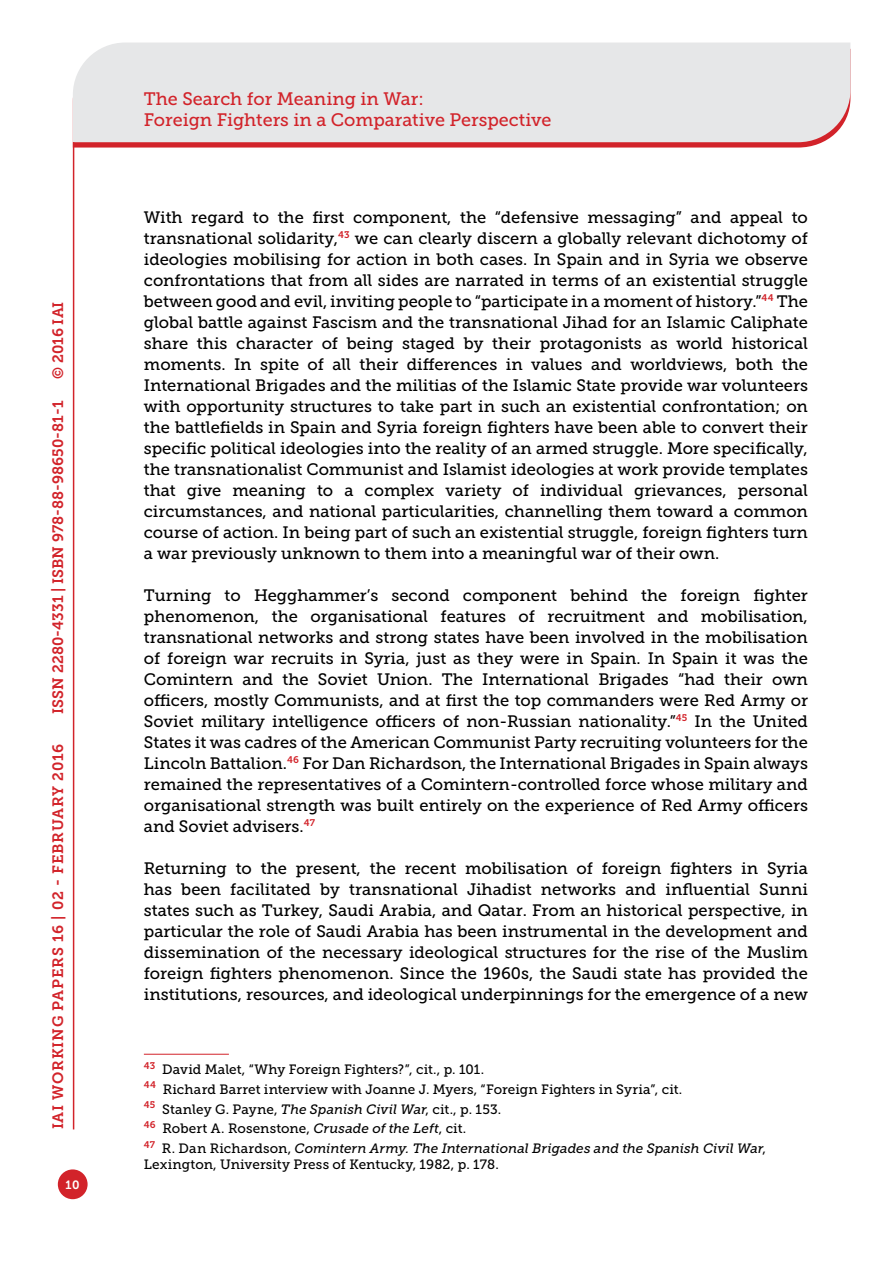
<style>
.page{position:relative;width:893px;height:1263px;background:#fff}
.page>*{position:absolute;margin:0;border:0;box-sizing:border-box;transform-origin:0 0}
.t1{font:18px/21.6px "Museo Slab 500";color:#d2232a}
.t2{font:16.5px/21px "Museo Slab 500";color:#000;text-align:justify}
.t3{font:15px "Museo Slab 700";letter-spacing:.005em;color:#d2232a}
.t4{font:15px "Museo Slab 700";letter-spacing:.05em;color:#d2232a}
.t5{font:13.5px/19.8px "Museo Slab 500";letter-spacing:.005em;color:#000}
.t6{font:12px "Museo Slab 700";color:#fff}
.s1{font-style:italic}
</style>
<div class="page">
<svg style="left:74px;top:142px;width:749px;height:6px;background:#d63d43"></svg>
<div style="left:73px;top:43px;width:777px;height:99px;background:#e6e7e8"></div>
<div style="left:58px;top:1169px;width:30px;height:30px;background:#d2232a;border-radius:50%"></div>
<hr style="left:73px;top:142px;width:1px;height:987px;background:#d2232a">
<hr style="left:144px;top:1054px;width:85px;height:1px;background:#d2232a">
<p class="t3" style="left:50px;top:379px;width:79px;rotate:-90deg">© 2016 IAI</p>
<p class="t3" style="left:49px;top:713px;width:314px;rotate:-90deg">ISSN 2280-4331 | ISBN 978-88-98650-81-1</p>
<p class="t4" style="left:50px;top:1129px;width:387px;rotate:-90deg">IAI WORKING PAPERS 16 | 02 - FEBRUARY 2016</p>
<p class="t6" style="left:65px;top:1178px;width:16px">10</p>
<p class="t1" style="left:144px;top:88px;width:409px">The Search for Meaning in War:<br>Foreign Fighters in a Comparative Perspective</p>
<p class="t2" style="left:144px;top:207px;width:666px">With regard to the first component, the “defensive messaging” and appeal to transnational solidarity,<sup>43</sup> we can clearly discern a globally relevant dichotomy of ideologies mobilising for action in both cases. In Spain and in Syria we observe confrontations that from all sides are narrated in terms of an existential struggle between good and evil, inviting people to “participate in a moment of history.”<sup>44</sup> The global battle against Fascism and the transnational Jihad for an Islamic Caliphate share this character of being staged by their protagonists as world historical moments. In spite of all their differences in values and worldviews, both the International Brigades and the militias of the Islamic State provide war volunteers with opportunity structures to take part in such an existential confrontation; on the battlefields in Spain and Syria foreign fighters have been able to convert their specific political ideologies into the reality of an armed struggle. More specifically, the transnationalist Communist and Islamist ideologies at work provide templates that give meaning to a complex variety of individual grievances, personal circumstances, and national particularities, channelling them toward a common course of action. In being part of such an existential struggle, foreign fighters turn a war previously unknown to them into a meaningful war of their own.</p>
<p class="t2" style="left:144px;top:585px;width:666px">Turning to Hegghammer’s second component behind the foreign fighter phenomenon, the organisational features of recruitment and mobilisation, transnational networks and strong states have been involved in the mobilisation of foreign war recruits in Syria, just as they were in Spain. In Spain it was the Comintern and the Soviet Union. The International Brigades “had their own officers, mostly Communists, and at first the top commanders were Red Army or Soviet military intelligence officers of non-Russian nationality.”<sup>45</sup> In the United States it was cadres of the American Communist Party recruiting volunteers for the Lincoln Battalion.<sup>46</sup> For Dan Richardson, the International Brigades in Spain always remained the representatives of a Comintern-controlled force whose military and organisational strength was built entirely on the experience of Red Army officers and Soviet advisers.<sup>47</sup></p>
<p class="t2" style="left:144px;top:858px;width:666px">Returning to the present, the recent mobilisation of foreign fighters in Syria has been facilitated by transnational Jihadist networks and influential Sunni states such as Turkey, Saudi Arabia, and Qatar. From an historical perspective, in particular the role of Saudi Arabia has been instrumental in the development and dissemination of the necessary ideological structures for the rise of the Muslim foreign fighters phenomenon. Since the 1960s, the Saudi state has provided the institutions, resources, and ideological underpinnings for the emergence of a new</p>
<p class="t5" style="left:144px;top:1059px;width:623px"><sup>43</sup> David Malet, “Why Foreign Fighters?”, cit., p. 101.<br><sup>44</sup> Richard Barret interview with Joanne J. Myers, “Foreign Fighters in Syria”, cit.<br><sup>45</sup> Stanley G. Payne, <span class="s1">The Spanish Civil War</span>, cit., p. 153.<br><sup>46</sup> Robert A. Rosenstone, <span class="s1">Crusade of the Left</span>, cit.<br><sup>47</sup> R. Dan Richardson, <span class="s1">Comintern Army. The International Brigades and the Spanish Civil War</span>,</p>
<p class="t5" style="left:144px;top:1155px;width:356px">Lexington, University Press of Kentucky, 1982, p. 178.</p>
</div>
